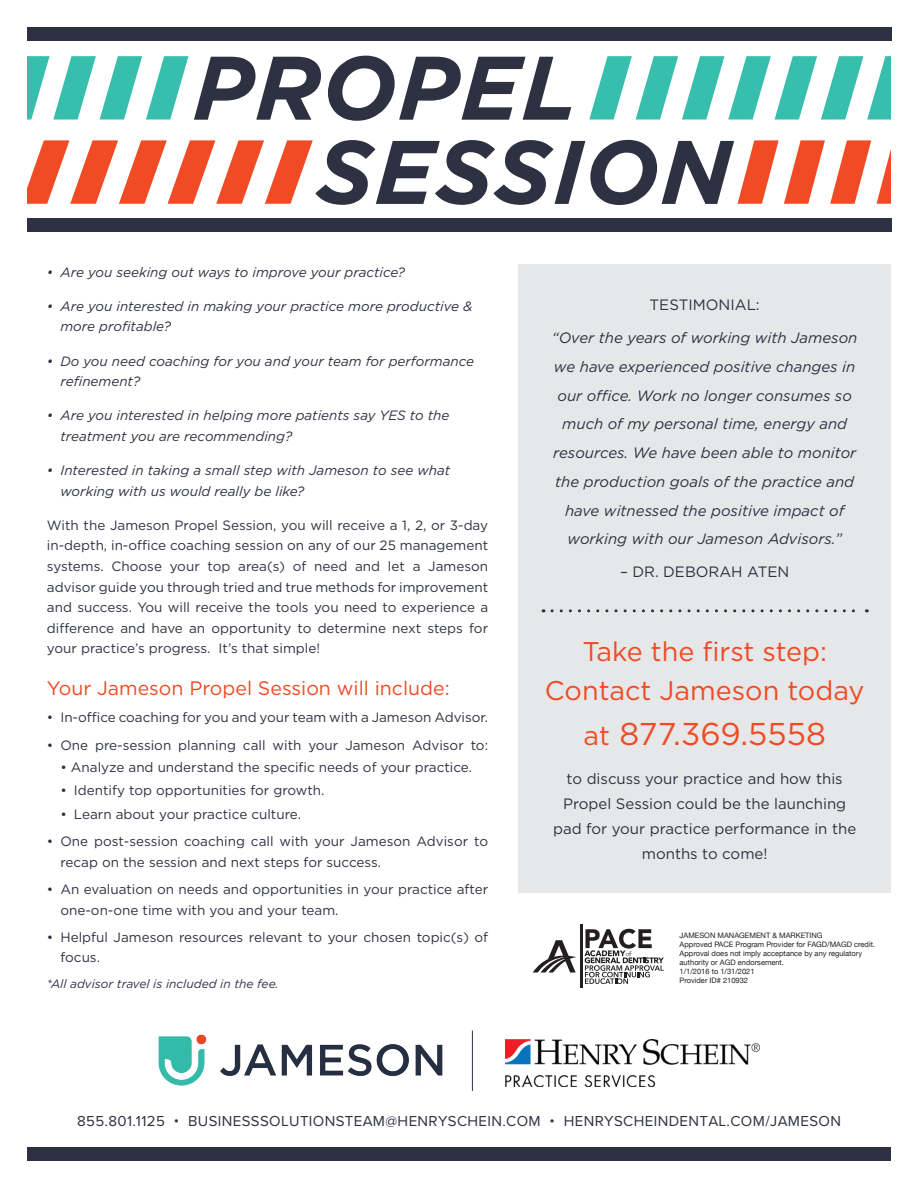
<style>
.page{position:relative;width:918px;height:1188px;background:#fff}
.page>*{position:absolute;margin:0;border:0;box-sizing:border-box;transform-origin:0 0}
.t1{font:italic 700 90px/84.3px "Gotham";letter-spacing:.015em;color:#2e3141}
.t2{font:31.5px "Gotham";color:#f04b24}
.t3{font:27px/39.5px "Gotham";color:#f04b24;text-align:center}
.t4{font:19.5px "Gotham";color:#f04b24}
.t5{font:italic 15px/28.7px "Gotham";color:#2e3141;text-align:center}
.t6{font:15px/25px "Gotham";color:#2e3141;text-align:center}
.t7{font:15px "Proxima Nova";letter-spacing:.025em;color:#2e3141}
.t8{font:13.5px/20.5px "Gotham";color:#2e3141}
.t9{font:italic 13.5px/20.5px "Gotham";color:#2e3141}
.t10{font:italic 12px "Gotham";color:#2e3141}
.t11{font:7.5px/9px "Helvetica Neue";color:#231f20}
.s1{font-size:27px}
</style>
<div class="page">
<div style="left:518px;top:264px;width:373px;height:629px;background:#e6e7e9"></div>
<svg style="left:552px;top:609px;width:315px;height:3px"></svg>
<div style="left:27px;top:1148px;width:864px;height:13px;background:#2e3141"></div>
<svg style="left:533px;top:940px;width:43px;height:33px"></svg>
<hr style="left:580px;top:925px;width:3px;height:63px;background:#231f20">
<svg style="left:584px;top:929px;width:80px;height:55px"></svg>
<svg style="left:27px;top:56px;width:161px;height:64px"></svg>
<svg style="left:589px;top:56px;width:302px;height:64px"></svg>
<svg style="left:27px;top:140px;width:286px;height:64px"></svg>
<svg style="left:877px;top:149px;width:14px;height:55px"></svg>
<svg style="left:738px;top:140px;width:133px;height:64px"></svg>
<div style="left:27px;top:27px;width:865px;height:13px;background:#2e3141"></div>
<div style="left:27px;top:218px;width:865px;height:14px;background:#2e3141"></div>
<img style="left:158px;top:1034px;width:285px;height:51px">
<img style="left:505px;top:1039px;width:255px;height:48px">
<hr style="left:472px;top:1030px;width:1px;height:61px;background:#2e3141">
<h1 class="t1" style="left:316px;top:45px;width:416px;text-indent:-123px">PROPEL<br>SESSION</h1>
<p class="t9" style="left:47px;top:262px;width:360px">• Are you seeking out ways to improve your practice?</p>
<p class="t9" style="left:60px;top:296px;width:413px;text-indent:-13px">• Are you interested in making your practice more productive &amp; more profitable?</p>
<p class="t9" style="left:60px;top:351px;width:415px;text-indent:-13px">• Do you need coaching for you and your team for performance refinement?</p>
<p class="t9" style="left:60px;top:405px;width:391px;text-indent:-13px">• Are you interested in helping more patients say YES to the treatment you are recommending?</p>
<p class="t9" style="left:60px;top:460px;width:391px;text-indent:-13px">• Interested in taking a small step with Jameson to see what working with us would really be like?</p>
<p class="t8" style="left:47px;top:514px;width:443px;text-align:justify">With the Jameson Propel Session, you will receive a 1, 2, or 3-day in-depth, in-office coaching session on any of our 25 management systems. Choose your top area(s) of need and let a Jameson advisor guide you through tried and true methods for improvement and success. You will receive the tools you need to experience a difference and have an opportunity to determine next steps for your practice’s progress. It’s that simple!</p>
<h3 class="t4" style="left:47px;top:677px;width:404px">Your Jameson Propel Session will include:</h3>
<p class="t8" style="left:47px;top:707px;width:443px">• In-office coaching for you and your team with a Jameson Advisor.</p>
<p class="t8" style="left:47px;top:734px;width:443px">• One pre-session planning call with your Jameson Advisor to:</p>
<p class="t8" style="left:60px;top:757px;width:413px">• Analyze and understand the specific needs of your practice.</p>
<p class="t8" style="left:60px;top:780px;width:266px">• Identify top opportunities for growth.</p>
<p class="t8" style="left:60px;top:803px;width:242px">• Learn about your practice culture.</p>
<p class="t8" style="left:60px;top:831px;width:429px;text-indent:-13px">• One post-session coaching call with your Jameson Advisor to recap on the session and next steps for success.</p>
<p class="t8" style="left:60px;top:879px;width:429px;text-indent:-13px">• An evaluation on needs and opportunities in your practice after one-on-one time with you and your team.</p>
<p class="t8" style="left:60px;top:927px;width:429px;text-indent:-13px">• Helpful Jameson resources relevant to your chosen topic(s) of focus.</p>
<p class="t10" style="left:47px;top:977px;width:233px">*All advisor travel is included in the fee.</p>
<p class="t6" style="left:650px;top:292px;width:112px">TESTIMONIAL:</p>
<p class="t5" style="left:552px;top:324px;width:307px">“Over the years of working with Jameson we have experienced positive changes in our office. Work no longer consumes so much of my personal time, energy and resources. We have been able to monitor the production goals of the practice and have witnessed the positive impact of working with our Jameson Advisors.”</p>
<p class="t6" style="left:620px;top:559px;width:171px">– DR. DEBORAH ATEN</p>
<h3 class="t3" style="left:545px;top:631px;width:321px">Take the first step:<br>Contact Jameson today</h3>
<h2 class="t2" style="left:584px;top:717px;width:244px"><span class="s1">at</span> 877.369.5558</h2>
<p class="t6" style="left:553px;top:766px;width:305px">to discuss your practice and how this<br>Propel Session could be the launching pad for your practice performance in the months to come!</p>
<p class="t11" style="left:680px;top:932px;width:197px">JAMESON MANAGEMENT &amp; MARKETING<br>Approved PACE Program Provider for FAGD/MAGD credit.<br>Approval does not imply acceptance by any regulatory authority or AGD endorsement.<br>1/1/2016 to 1/31/2021<br>Provider ID# 210932</p>
<p class="t7" style="left:77px;top:1110px;width:765px">855.801.1125 • BUSINESSSOLUTIONSTEAM@HENRYSCHEIN.COM • HENRYSCHEINDENTAL.COM/JAMESON</p>
</div>
